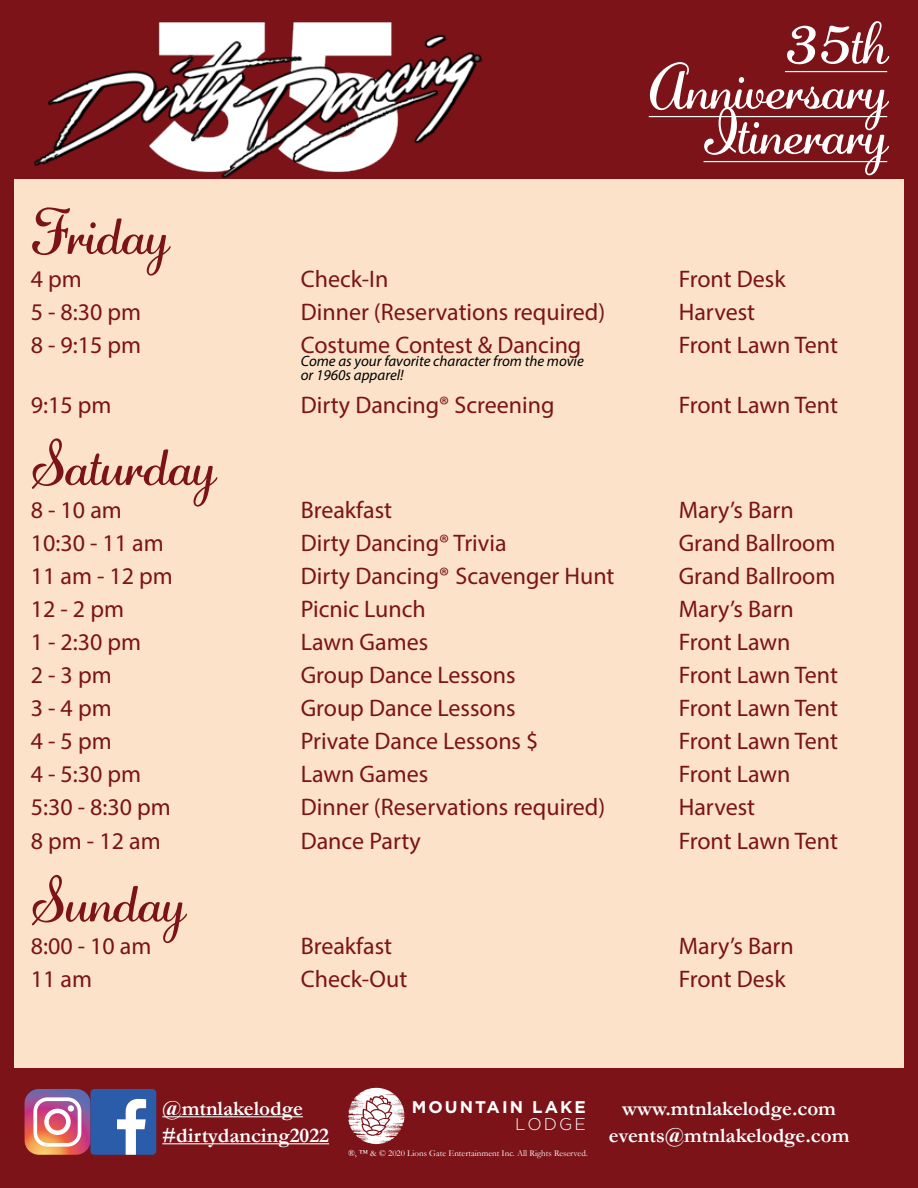
<style>
.page{position:relative;width:918px;height:1188px;background:#fff}
.page>*{position:absolute;margin:0;border:0;box-sizing:border-box;transform-origin:0 0}
.t1{font:60px/45px "Adage Script JF";color:#fff;text-align:right}
.t2{font:60px "Adage Script JF";color:#7b1318}
.t3{font:24px "Myriad Pro";color:#7b1318}
.t4{font:700 21px/27px "Garamond";color:#fff}
.t5{font:16.95px "Gotham HTF Bold 2";letter-spacing:.12em;color:#fff}
.t6{font:300 16.95px "Gotham HTF";letter-spacing:.12em;color:#fff}
.t7{font:italic 15px/13.5px "Myriad Pro";color:#000}
.t8{font:9px "Garamond";color:#fff}
</style>
<div class="page">
<div style="left:1px;top:0;width:917px;height:1188px;background:#7b1318"></div>
<div style="left:14px;top:179px;width:890px;height:889px;background:#fbe2c8"></div>
<img style="left:34px;top:22px;width:449px;height:156px">
<hr style="left:785px;top:71px;width:102px;height:1px;background:#fff">
<hr style="left:649px;top:116px;width:238px;height:1px;background:#fff">
<hr style="left:704px;top:161px;width:183px;height:1px;background:#fff">
<svg style="left:348px;top:1088px;width:56px;height:56px"></svg>
<svg style="left:25px;top:1089px;width:131px;height:66px;background:#8e7ca5"></svg>
<hr style="left:162px;top:1116px;width:141px;height:1px;background:#fff">
<hr style="left:162px;top:1143px;width:167px;height:1px;background:#fff">
<h1 class="t1" style="left:649px;top:22px;width:240px">35th<br>Anniversary<br>Itinerary</h1>
<h1 class="t2" style="left:31px;top:193px;width:140px">Friday</h1>
<p class="t3" style="left:31px;top:264px;width:53px">4 pm</p>
<p class="t3" style="left:301px;top:264px;width:89px">Check-In</p>
<p class="t3" style="left:679px;top:264px;width:108px">Front Desk</p>
<p class="t3" style="left:31px;top:297px;width:112px">5 - 8:30 pm</p>
<p class="t3" style="left:301px;top:297px;width:306px">Dinner (Reservations required)</p>
<p class="t3" style="left:679px;top:297px;width:78px">Harvest</p>
<p class="t3" style="left:31px;top:330px;width:112px">8 - 9:15 pm</p>
<p class="t3" style="left:301px;top:330px;width:282px">Costume Contest &amp; Dancing</p>
<p class="t3" style="left:679px;top:330px;width:161px">Front Lawn Tent</p>
<p class="t7" style="left:301px;top:354px;width:285px">Come as your favorite character from the movie or 1960s apparel!</p>
<p class="t3" style="left:31px;top:390px;width:82px">9:15 pm</p>
<p class="t3" style="left:301px;top:390px;width:255px">Dirty Dancing® Screening</p>
<p class="t3" style="left:679px;top:390px;width:161px">Front Lawn Tent</p>
<h1 class="t2" style="left:31px;top:424px;width:186px">Saturday</h1>
<p class="t3" style="left:31px;top:495px;width:93px">8 - 10 am</p>
<p class="t3" style="left:301px;top:495px;width:93px">Breakfast</p>
<p class="t3" style="left:679px;top:495px;width:117px">Mary’s Barn</p>
<p class="t3" style="left:31px;top:528px;width:135px">10:30 - 11 am</p>
<p class="t3" style="left:301px;top:528px;width:207px">Dirty Dancing® Trivia</p>
<p class="t3" style="left:679px;top:528px;width:158px">Grand Ballroom</p>
<p class="t3" style="left:31px;top:561px;width:144px">11 am - 12 pm</p>
<p class="t3" style="left:301px;top:561px;width:315px">Dirty Dancing® Scavenger Hunt</p>
<p class="t3" style="left:679px;top:561px;width:158px">Grand Ballroom</p>
<p class="t3" style="left:31px;top:594px;width:95px">12 - 2 pm</p>
<p class="t3" style="left:301px;top:594px;width:127px">Picnic Lunch</p>
<p class="t3" style="left:679px;top:594px;width:117px">Mary’s Barn</p>
<p class="t3" style="left:31px;top:627px;width:112px">1 - 2:30 pm</p>
<p class="t3" style="left:301px;top:627px;width:129px">Lawn Games</p>
<p class="t3" style="left:679px;top:627px;width:113px">Front Lawn</p>
<p class="t3" style="left:31px;top:660px;width:82px">2 - 3 pm</p>
<p class="t3" style="left:301px;top:660px;width:216px">Group Dance Lessons</p>
<p class="t3" style="left:679px;top:660px;width:161px">Front Lawn Tent</p>
<p class="t3" style="left:31px;top:693px;width:82px">3 - 4 pm</p>
<p class="t3" style="left:301px;top:693px;width:216px">Group Dance Lessons</p>
<p class="t3" style="left:679px;top:693px;width:161px">Front Lawn Tent</p>
<p class="t3" style="left:31px;top:726px;width:82px">4 - 5 pm</p>
<p class="t3" style="left:301px;top:726px;width:239px">Private Dance Lessons $</p>
<p class="t3" style="left:679px;top:726px;width:161px">Front Lawn Tent</p>
<p class="t3" style="left:31px;top:759px;width:112px">4 - 5:30 pm</p>
<p class="t3" style="left:301px;top:759px;width:129px">Lawn Games</p>
<p class="t3" style="left:679px;top:759px;width:113px">Front Lawn</p>
<p class="t3" style="left:31px;top:792px;width:142px">5:30 - 8:30 pm</p>
<p class="t3" style="left:301px;top:792px;width:306px">Dinner (Reservations required)</p>
<p class="t3" style="left:679px;top:792px;width:78px">Harvest</p>
<p class="t3" style="left:31px;top:826px;width:131px">8 pm - 12 am</p>
<p class="t3" style="left:301px;top:826px;width:122px">Dance Party</p>
<p class="t3" style="left:679px;top:826px;width:161px">Front Lawn Tent</p>
<h1 class="t2" style="left:31px;top:861px;width:156px">Sunday</h1>
<p class="t3" style="left:31px;top:932px;width:122px">8:00 - 10 am</p>
<p class="t3" style="left:301px;top:932px;width:93px">Breakfast</p>
<p class="t3" style="left:679px;top:932px;width:117px">Mary’s Barn</p>
<p class="t3" style="left:31px;top:965px;width:63px">11 am</p>
<p class="t3" style="left:301px;top:965px;width:108px">Check-Out</p>
<p class="t3" style="left:679px;top:965px;width:108px">Front Desk</p>
<p class="t5" style="left:412px;top:1097px;width:175px">MOUNTAIN LAKE</p>
<p class="t6" style="left:515px;top:1115px;width:72px">LODGE</p>
<p class="t8" style="left:348px;top:1147px;width:241px">®, ™ &amp; © 2020 Lions Gate Entertainment Inc. All Rights Reserved.</p>
<p class="t4" style="left:162px;top:1095px;width:168px">@mtnlakelodge #dirtydancing2022</p>
<p class="t4" style="left:609px;top:1094px;width:242px;text-align:center">www.mtnlakelodge.com events@mtnlakelodge.com</p>
</div>
